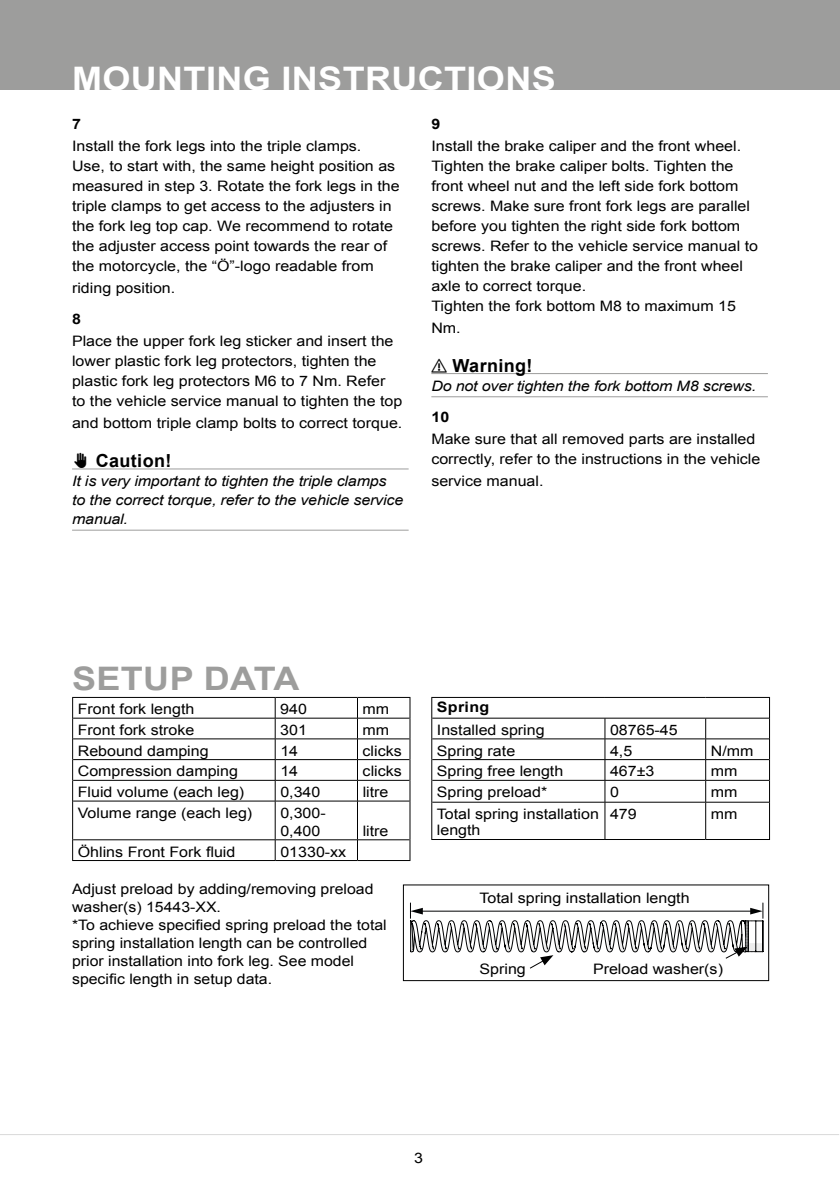
<style>
.page{position:relative;width:840px;height:1191px;background:#fff}
.page>*{position:absolute;margin:0;border:0;box-sizing:border-box;transform-origin:0 0}
.t1{font:700 32.4px "Arial";letter-spacing:.01em;color:#fff;scale:1.11 1}
.t2{font:700 32.4px "Arial";letter-spacing:.01em;color:#9d9d9c;scale:1.11 1}
.t3{font:700 18px "Arial";color:#000}
.t4{font:14.4px/20px "Arial";color:#000;scale:1.11 1}
.t5{font:14.4px/18px "Arial";color:#000;scale:1.1 1}
.t6{font:italic 14.4px/19px "Arial";letter-spacing:-.01em;color:#000;scale:1.11 1}
.t7{font:700 14.4px "Arial";letter-spacing:.02em;color:#000;scale:1.11 1}
</style>
<div class="page">
<div style="left:0;top:0;width:839px;height:90px;background:#9d9d9c"></div>
<hr style="left:0;top:1134px;width:838px;height:1px;background:#dadada">
<hr style="left:72px;top:468px;width:336px;height:1px;background:#9d9d9c">
<hr style="left:72px;top:530px;width:336px;height:1px;background:#9d9d9c">
<hr style="left:431px;top:373px;width:336px;height:1px;background:#9d9d9c">
<hr style="left:431px;top:396px;width:336px;height:1px;background:#9d9d9c">
<hr style="left:72px;top:697px;width:203px;height:1px;background:#000">
<hr style="left:275px;top:697px;width:82px;height:1px;background:#000">
<hr style="left:357px;top:697px;width:53px;height:1px;background:#000">
<svg style="left:72px;top:698px;width:1px;height:103px"></svg>
<svg style="left:409px;top:698px;width:1px;height:103px"></svg>
<hr style="left:72px;top:801px;width:1px;height:38px;background:#000">
<hr style="left:409px;top:801px;width:1px;height:38px;background:#000">
<svg style="left:72px;top:839px;width:1px;height:21px"></svg>
<svg style="left:409px;top:839px;width:1px;height:21px"></svg>
<hr style="left:72px;top:860px;width:203px;height:1px;background:#000">
<hr style="left:275px;top:860px;width:82px;height:1px;background:#000">
<hr style="left:357px;top:860px;width:53px;height:1px;background:#000">
<hr style="left:73px;top:718px;width:202px;height:1px;background:#000">
<hr style="left:275px;top:718px;width:82px;height:1px;background:#000">
<hr style="left:357px;top:718px;width:52px;height:1px;background:#000">
<hr style="left:73px;top:738px;width:202px;height:1px;background:#000">
<hr style="left:275px;top:738px;width:82px;height:1px;background:#000">
<hr style="left:357px;top:738px;width:52px;height:1px;background:#000">
<hr style="left:73px;top:759px;width:202px;height:1px;background:#000">
<hr style="left:275px;top:759px;width:82px;height:1px;background:#000">
<hr style="left:357px;top:759px;width:52px;height:1px;background:#000">
<hr style="left:73px;top:780px;width:202px;height:1px;background:#000">
<hr style="left:275px;top:780px;width:82px;height:1px;background:#000">
<svg style="left:275px;top:698px;width:1px;height:102px"></svg>
<hr style="left:357px;top:780px;width:52px;height:1px;background:#000">
<svg style="left:357px;top:698px;width:1px;height:102px"></svg>
<hr style="left:73px;top:800px;width:202px;height:1px;background:#000">
<hr style="left:275px;top:800px;width:82px;height:1px;background:#000">
<hr style="left:275px;top:801px;width:1px;height:38px;background:#000">
<hr style="left:357px;top:800px;width:52px;height:1px;background:#000">
<hr style="left:357px;top:801px;width:1px;height:38px;background:#000">
<hr style="left:73px;top:839px;width:202px;height:1px;background:#000">
<hr style="left:275px;top:839px;width:82px;height:1px;background:#000">
<svg style="left:275px;top:840px;width:1px;height:20px"></svg>
<hr style="left:357px;top:839px;width:52px;height:1px;background:#000">
<svg style="left:357px;top:840px;width:1px;height:20px"></svg>
<hr style="left:431px;top:697px;width:173px;height:1px;background:#000">
<hr style="left:604px;top:697px;width:101px;height:1px;background:#000">
<hr style="left:705px;top:697px;width:64px;height:1px;background:#000">
<svg style="left:431px;top:698px;width:1px;height:104px"></svg>
<hr style="left:431px;top:802px;width:1px;height:37px;background:#000">
<hr style="left:768px;top:802px;width:1px;height:37px;background:#000">
<hr style="left:431px;top:839px;width:173px;height:1px;background:#000">
<hr style="left:604px;top:839px;width:101px;height:1px;background:#000">
<hr style="left:705px;top:839px;width:64px;height:1px;background:#000">
<hr style="left:432px;top:718px;width:172px;height:1px;background:#000">
<hr style="left:604px;top:718px;width:101px;height:1px;background:#000">
<hr style="left:705px;top:718px;width:63px;height:1px;background:#000">
<hr style="left:432px;top:738px;width:172px;height:1px;background:#000">
<hr style="left:604px;top:738px;width:101px;height:1px;background:#000">
<hr style="left:705px;top:738px;width:63px;height:1px;background:#000">
<hr style="left:432px;top:759px;width:172px;height:1px;background:#000">
<hr style="left:604px;top:759px;width:101px;height:1px;background:#000">
<hr style="left:705px;top:759px;width:63px;height:1px;background:#000">
<hr style="left:432px;top:780px;width:172px;height:1px;background:#000">
<hr style="left:604px;top:780px;width:101px;height:1px;background:#000">
<svg style="left:604px;top:718px;width:1px;height:84px"></svg>
<hr style="left:705px;top:780px;width:63px;height:1px;background:#000">
<svg style="left:705px;top:718px;width:1px;height:84px"></svg>
<hr style="left:432px;top:802px;width:172px;height:1px;background:#000">
<hr style="left:604px;top:802px;width:101px;height:1px;background:#000">
<hr style="left:604px;top:802px;width:1px;height:37px;background:#000">
<hr style="left:705px;top:802px;width:63px;height:1px;background:#000">
<hr style="left:705px;top:802px;width:1px;height:37px;background:#000">
<div style="left:402px;top:884px;width:366px;height:97px;border:1px solid #000"></div>
<svg style="left:410px;top:902px;width:353px;height:67px"></svg>
<h1 class="t1" style="left:72px;top:57px;width:437px">MOUNTING INSTRUCTIONS</h1>
<p class="t7" style="left:72px;top:114px;width:10px">7</p>
<p class="t4" style="left:72px;top:136px;width:296px">Install the fork legs into the triple clamps.<br>Use, to start with, the same height position as measured in step 3. Rotate the fork legs in the triple clamps to get access to the adjusters in the fork leg top cap. We recommend to rotate the adjuster access point towards the rear of the motorcycle, the “Ö”-logo readable from</p>
<p class="t4" style="left:72px;top:278px;width:94px">riding position.</p>
<p class="t7" style="left:72px;top:309px;width:10px">8</p>
<p class="t4" style="left:72px;top:331px;width:299px">Place the upper fork leg sticker and insert the lower plastic fork leg protectors, tighten the plastic fork leg protectors M6 to 7 Nm. Refer<br>to the vehicle service manual to tighten the top</p>
<p class="t4" style="left:72px;top:413px;width:299px">and bottom triple clamp bolts to correct torque.</p>
<p class="t3" style="left:72px;top:449px;width:28px">✋✋CAUTION!</p>
<p class="t6" style="left:72px;top:472px;width:300px">It is very important to tighten the triple clamps to the correct torque, refer to the vehicle service manual.</p>
<p class="t7" style="left:431px;top:114px;width:10px">9</p>
<p class="t4" style="left:431px;top:136px;width:295px">Install the brake caliper and the front wheel.<br>Tighten the brake caliper bolts. Tighten the front wheel nut and the left side fork bottom screws. Make sure front fork legs are parallel before you tighten the right side fork bottom screws. Refer to the vehicle service manual to tighten the brake caliper and the front wheel axle to correct torque.<br>Tighten the fork bottom M8 to maximum 15</p>
<p class="t4" style="left:431px;top:318px;width:28px">Nm.</p>
<p class="t3" style="left:431px;top:353px;width:47px">⚠ WARNING!</p>
<p class="t6" style="left:431px;top:376px;width:294px">Do not over tighten the fork bottom M8 screws.</p>
<p class="t7" style="left:431px;top:407px;width:18px">10</p>
<p class="t4" style="left:431px;top:429px;width:298px">Make sure that all removed parts are installed correctly, refer to the instructions in the vehicle</p>
<p class="t4" style="left:431px;top:471px;width:102px">service manual.</p>
<h1 class="t2" style="left:72px;top:656px;width:206px">SETUP DATA</h1>
<p class="t4" style="left:78px;top:699px;width:106px">Front fork length</p>
<p class="t4" style="left:280px;top:699px;width:26px">940</p>
<p class="t4" style="left:362px;top:699px;width:26px">mm</p>
<p class="t4" style="left:78px;top:720px;width:106px">Front fork stroke</p>
<p class="t4" style="left:280px;top:720px;width:26px">301</p>
<p class="t4" style="left:362px;top:720px;width:26px">mm</p>
<p class="t4" style="left:78px;top:740px;width:119px">Rebound damping</p>
<p class="t4" style="left:280px;top:740px;width:18px">14</p>
<p class="t4" style="left:362px;top:740px;width:37px">clicks</p>
<p class="t4" style="left:78px;top:761px;width:146px">Compression damping</p>
<p class="t4" style="left:280px;top:761px;width:18px">14</p>
<p class="t4" style="left:362px;top:761px;width:37px">clicks</p>
<p class="t4" style="left:78px;top:782px;width:151px">Fluid volume (each leg)</p>
<p class="t4" style="left:280px;top:782px;width:38px">0,340</p>
<p class="t4" style="left:362px;top:782px;width:25px">litre</p>
<p class="t4" style="left:78px;top:803px;width:159px">Volume range (each leg)</p>
<p class="t4" style="left:280px;top:804px;width:42px;line-height:18px">0,300-<br>0,400</p>
<p class="t4" style="left:362px;top:821px;width:25px">litre</p>
<p class="t4" style="left:78px;top:841px;width:143px">Öhlins Front Fork fluid</p>
<p class="t4" style="left:280px;top:841px;width:61px">01330-xx</p>
<p class="t7" style="left:436px;top:697px;width:49px">SPRING</p>
<p class="t4" style="left:436px;top:720px;width:98px">Installed spring</p>
<p class="t4" style="left:609px;top:720px;width:62px">08765-45</p>
<p class="t4" style="left:436px;top:740px;width:72px">Spring rate</p>
<p class="t4" style="left:609px;top:740px;width:22px">4,5</p>
<p class="t4" style="left:710px;top:740px;width:40px">N/mm</p>
<p class="t4" style="left:436px;top:761px;width:115px">Spring free length</p>
<p class="t4" style="left:609px;top:761px;width:41px">467±3</p>
<p class="t4" style="left:710px;top:761px;width:26px">mm</p>
<p class="t4" style="left:436px;top:782px;width:101px">Spring preload*</p>
<p class="t4" style="left:609px;top:782px;width:10px">0</p>
<p class="t4" style="left:710px;top:782px;width:26px">mm</p>
<p class="t4" style="left:436px;top:806px;width:147px;line-height:16px">Total spring installation length</p>
<p class="t4" style="left:609px;top:804px;width:26px">479</p>
<p class="t4" style="left:710px;top:804px;width:26px">mm</p>
<p class="t5" style="left:72px;top:879px;width:287px">Adjust preload by adding/removing preload washer(s) 15443-XX.<br>*To achieve specified spring preload the total spring installation length can be controlled prior installation into fork leg. See model specific length in setup data.</p>
<p class="t4" style="left:479px;top:887px;width:191px">Total spring installation length</p>
<p class="t4" style="left:479px;top:958px;width:43px">Spring</p>
<p class="t4" style="left:592px;top:958px;width:118px">Preload washer(s)</p>
<p class="t4" style="left:414px;top:1148px;width:10px">3</p>
</div>
